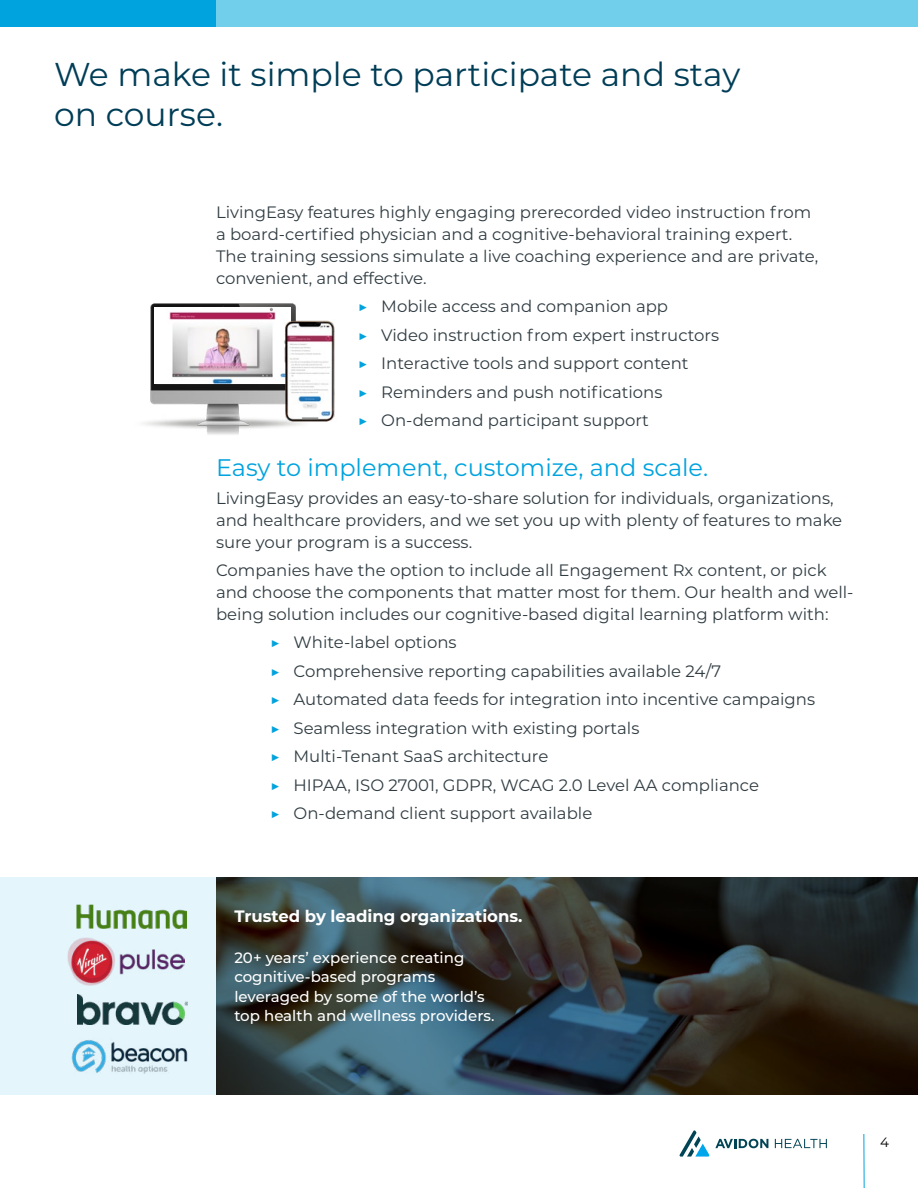
<style>
.page{position:relative;width:918px;height:1188px;background:#fff}
.page>*{position:absolute;margin:0;border:0;box-sizing:border-box;transform-origin:0 0}
.t1{font:33px/40.5px "Montserrat";color:#003d57}
.t2{font:24px "Montserrat";color:#00a3de}
.t3{font:16.5px/28.5px "Montserrat";color:#303c42}
.t4{font:700 16.5px "Montserrat";color:#fff}
.t5{font:500 15px/19.5px "Montserrat";color:#fff}
.t6{font:13.5px "Montserrat";color:#000}
.s1{font-weight:600;color:#00a3de}
</style>
<div class="page">
<svg style="left:680px;top:1130px;width:29px;height:27px"></svg>
<svg style="left:775px;top:1139px;width:52px;height:9px"></svg>
<svg style="left:715px;top:1139px;width:53px;height:9px"></svg>
<hr style="left:863px;top:1134px;width:2px;height:54px;background:#00a3de">
<div style="left:0;top:0;width:216px;height:27px;background:#00a3de"></div>
<div style="left:216px;top:0;width:702px;height:27px;background:#71cfec"></div>
<div style="left:0;top:878px;width:216px;height:217px;background:#e4f5fc"></div>
<img style="left:144px;top:303px;width:158px;height:132px">
<svg style="left:216px;top:878px;width:702px;height:217px;background:#2f3a3c"></svg>
<img style="left:154px;top:308px;width:137px;height:75px">
<img style="left:282px;top:320px;width:53px;height:103px">
<img style="left:67px;top:938px;width:118px;height:47px">
<img style="left:71px;top:1040px;width:117px;height:34px">
<img style="left:76px;top:905px;width:110px;height:23px">
<img style="left:77px;top:994px;width:111px;height:31px">
<h1 class="t1" style="left:54px;top:53px;width:688px">We make it simple to participate and stay on course.</h1>
<p class="t3" style="left:216px;top:201px;width:604px;line-height:21.8px">LivingEasy features highly engaging prerecorded video instruction from a board-certified physician and a cognitive-behavioral training expert.<br>The training sessions simulate a live coaching experience and are private, convenient, and effective.</p>
<p class="t3" style="left:358px;top:292px;width:363px"><span class="s1">▶</span> Mobile access and companion app<br><span class="s1">▶</span> Video instruction from expert instructors <span class="s1">▶</span> Interactive tools and support content<br><span class="s1">▶</span> Reminders and push notifications<br><span class="s1">▶</span> On-demand participant support</p>
<h2 class="t2" style="left:216px;top:451px;width:494px">Easy to implement, customize, and scale.</h2>
<p class="t3" style="left:216px;top:487px;width:628px;line-height:21.8px">LivingEasy provides an easy-to-share solution for individuals, organizations, and healthcare providers, and we set you up with plenty of features to make sure your program is a success.</p>
<p class="t3" style="left:216px;top:559px;width:639px;line-height:21.8px">Companies have the option to include all Engagement Rx content, or pick and choose the components that matter most for them. Our health and well&shy;being solution includes our cognitive-based digital learning platform with:</p>
<p class="t3" style="left:270px;top:628px;width:547px"><span class="s1">▶</span> White-label options<br><span class="s1">▶</span> Comprehensive reporting capabilities available 24/7<br><span class="s1">▶</span> Automated data feeds for integration into incentive campaigns <span class="s1">▶</span> Seamless integration with existing portals<br><span class="s1">▶</span> Multi-Tenant SaaS architecture<br><span class="s1">▶</span> HIPAA, ISO 27001, GDPR, WCAG 2.0 Level AA compliance<br><span class="s1">▶</span> On-demand client support available</p>
<p class="t4" style="left:234px;top:904px;width:290px">Trusted by leading organizations.</p>
<p class="t5" style="left:234px;top:947px;width:262px">20+ years’ experience creating cognitive-based programs leveraged by some of the world’s top health and wellness providers.</p>
<p class="t6" style="left:880px;top:1133px;width:10px">4</p>
</div>
